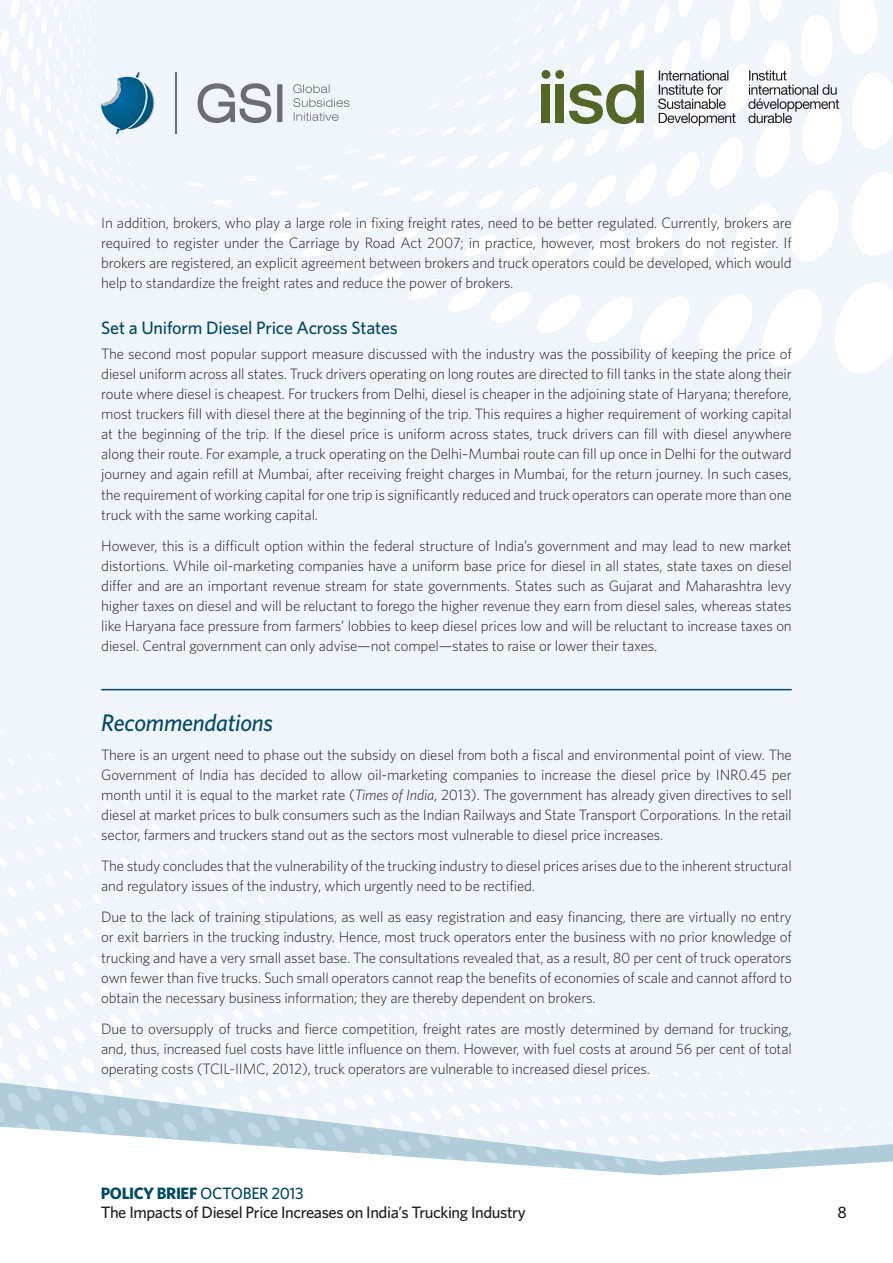
<style>
.page{position:relative;width:893px;height:1263px;background:#fff}
.page>*{position:absolute;margin:0;border:0;box-sizing:border-box;transform-origin:0 0}
.Subhead1_Rule_above{font:italic 500 24px "Whitney";letter-spacing:-.01em;color:#004964}
.Subhead3{font:500 18px "Whitney";letter-spacing:-.01em;color:#004964}
.t1{font:500 16.5px/19.5px "Whitney";letter-spacing:-.025em;color:#231f20}
.Body_copy{font:300 15px/20.1px "Whitney";letter-spacing:-.01em;color:#231f20;text-align:justify}
.s1{font-style:italic}
.s2{font-weight:700;color:#004964}
.s3{color:#004964}
</style>
<div class="page">
<div style="left:0;top:0;width:893px;height:729px;background:#eff5fb"></div>
<div style="left:0;top:729px;width:893px;height:352px;background:#eff5fb"></div>
<svg style="left:0;top:1081px;width:893px;height:44px;fill:#eff5fb"></svg>
<svg style="left:0;top:1086px;width:346px;height:39px"></svg>
<svg style="left:0;top:1125px;width:893px;height:51px"></svg>
<svg style="left:0;top:0;width:172px;height:232px"></svg>
<hr style="left:175px;top:72px;width:2px;height:62px;background:#6c6d70">
<svg style="left:179px;top:0;width:714px;height:374px"></svg>
<hr style="left:101px;top:689px;width:691px;height:1px;background:#004964">
<p class="Body_copy" style="left:101px;top:212px;width:692px">In addition, brokers, who play a large role in fixing freight rates, need to be better regulated. Currently, brokers are required to register under the Carriage by Road Act 2007; in practice, however, most brokers do not register. If brokers are registered, an explicit agreement between brokers and truck operators could be developed, which would help to standardize the freight rates and reduce the power of brokers.</p>
<p class="Subhead3" style="left:101px;top:316px;width:298px">Set a Uniform Diesel Price Across States</p>
<p class="Body_copy" style="left:101px;top:343px;width:692px">The second most popular support measure discussed with the industry was the possibility of keeping the price of diesel uniform across all states. Truck drivers operating on long routes are directed to fill tanks in the state along their route where diesel is cheapest. For truckers from Delhi, diesel is cheaper in the adjoining state of Haryana; therefore, most truckers fill with diesel there at the beginning of the trip. This requires a higher requirement of working capital at the beginning of the trip. If the diesel price is uniform across states, truck drivers can fill with diesel anywhere along their route. For example, a truck operating on the Delhi–Mumbai route can fill up once in Delhi for the outward journey and again refill at Mumbai, after receiving freight charges in Mumbai, for the return journey. In such cases, the requirement of working capital for one trip is significantly reduced and truck operators can operate more than one truck with the same working capital.</p>
<p class="Body_copy" style="left:101px;top:535px;width:692px">However, this is a difficult option within the federal structure of India’s government and may lead to new market distortions. While oil-marketing companies have a uniform base price for diesel in all states, state taxes on diesel differ and are an important revenue stream for state governments. States such as Gujarat and Maharashtra levy higher taxes on diesel and will be reluctant to forego the higher revenue they earn from diesel sales, whereas states like Haryana face pressure from farmers’ lobbies to keep diesel prices low and will be reluctant to increase taxes on diesel. Central government can only advise—not compel—states to raise or lower their taxes.</p>
<p class="Subhead1_Rule_above" style="left:101px;top:707px;width:173px">Recommendations</p>
<p class="Body_copy" style="left:101px;top:744px;width:692px">There is an urgent need to phase out the subsidy on diesel from both a fiscal and environmental point of view. The Government of India has decided to allow oil-marketing companies to increase the diesel price by INR0.45 per month until it is equal to the market rate (<span class="s1">Times of India</span>, 2013). The government has already given directives to sell diesel at market prices to bulk consumers such as the Indian Railways and State Transport Corporations. In the retail sector, farmers and truckers stand out as the sectors most vulnerable to diesel price increases.</p>
<p class="Body_copy" style="left:101px;top:855px;width:692px">The study concludes that the vulnerability of the trucking industry to diesel prices arises due to the inherent structural and regulatory issues of the industry, which urgently need to be rectified.</p>
<p class="Body_copy" style="left:101px;top:906px;width:692px">Due to the lack of training stipulations, as well as easy registration and easy financing, there are virtually no entry or exit barriers in the trucking industry. Hence, most truck operators enter the business with no prior knowledge of trucking and have a very small asset base. The consultations revealed that, as a result, 80 per cent of truck operators own fewer than five trucks. Such small operators cannot reap the benefits of economies of scale and cannot afford to obtain the necessary business information; they are thereby dependent on brokers.</p>
<p class="Body_copy" style="left:101px;top:1018px;width:692px">Due to oversupply of trucks and fierce competition, freight rates are mostly determined by demand for trucking, and, thus, increased fuel costs have little influence on them. However, with fuel costs at around 56 per cent of total operating costs (TCIL-IIMC, 2012), truck operators are vulnerable to increased diesel prices.</p>
<p class="t1" style="left:101px;top:1183px;width:426px"><span class="s2">POLICY BRIEF</span> <span class="s3">OCTOBER 2013<br></span>The Impacts of Diesel Price Increases on India’s Trucking Industry</p>
<p class="t1" style="left:837px;top:1202px;width:11px">8</p>
</div>
